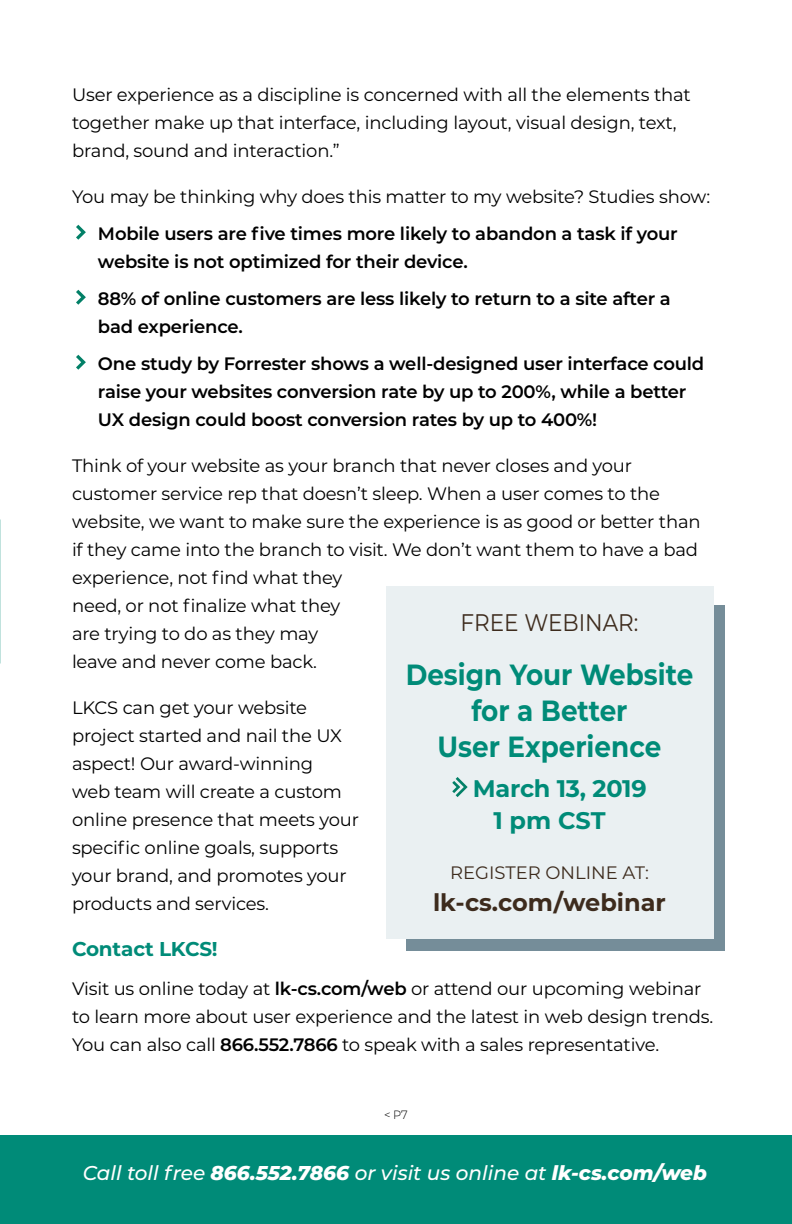
<style>
.page{position:relative;width:792px;height:1224px;background:#fff}
.page>*{position:absolute;margin:0;border:0;box-sizing:border-box;transform-origin:0 0}
.t1{font:700 29.2px/36px "Montserrat";color:#008b78;text-align:center;scale:.9 1}
.t2{font:700 24px/32px "Montserrat";letter-spacing:-.01em;color:#008b78}
.t3{font:700 24px "Montserrat";color:#3d2b1d}
.t4{font:24px "Montserrat";color:#3d2b1d;scale:.9 1}
.t5{font:italic 500 20px "Montserrat";color:#fff}
.t6{font:700 20px "Montserrat";letter-spacing:-.01em;color:#008b78}
.t7{font:18px/28px "Montserrat";letter-spacing:-.01em;color:#000}
.t8{font:600 18px/28px "Montserrat";letter-spacing:-.01em;color:#000}
.t9{font:18px "Montserrat";color:#3d2b1d}
.t10{font:300 12px "Montserrat";color:#000;scale:.95 1}
.s1{font-weight:600}
.s2{font-weight:800}
</style>
<div class="page">
<div style="left:0;top:1135px;width:792px;height:89px;background:#008b78"></div>
<svg style="left:76px;top:225px;width:10px;height:15px"></svg>
<svg style="left:76px;top:290px;width:10px;height:15px"></svg>
<svg style="left:76px;top:355px;width:10px;height:15px"></svg>
<div style="left:406px;top:605px;width:318px;height:345px;background:#758d99"></div>
<div style="left:386px;top:586px;width:327px;height:352px;background:#eaf0f2"></div>
<svg style="left:452px;top:777px;width:16px;height:20px"></svg>
<p class="t7" style="left:72px;top:80px;width:620px">User experience as a discipline is concerned with all the elements that together make up that interface, including layout, visual design, text, brand, sound and interaction.”</p>
<p class="t7" style="left:72px;top:182px;width:640px">You may be thinking why does this matter to my website? Studies show:</p>
<p class="t8" style="left:98px;top:219px;width:581px">Mobile users are five times more likely to abandon a task if your website is not optimized for their device.</p>
<p class="t8" style="left:98px;top:284px;width:574px">88% of online customers are less likely to return to a site after a bad experience.</p>
<p class="t8" style="left:98px;top:349px;width:608px">One study by Forrester shows a well-designed user interface could raise your websites conversion rate by up to 200%, while a better<br>UX design could boost conversion rates by up to 400%!</p>
<p class="t7" style="left:72px;top:451px;width:630px">Think of your website as your branch that never closes and your customer service rep that doesn’t sleep. When a user comes to the website, we want to make sure the experience is as good or better than if they came into the branch to visit. We don’t want them to have a bad experience, not find what they<br>need, or not finalize what they<br>are trying to do as they may<br>leave and never come back.</p>
<p class="t7" style="left:72px;top:693px;width:288px">LKCS can get your website project started and nail the UX aspect! Our award-winning<br>web team will create a custom online presence that meets your specific online goals, supports your brand, and promotes your products and services.</p>
<p class="t6" style="left:72px;top:934px;width:147px">Contact LKCS!</p>
<p class="t7" style="left:72px;top:974px;width:643px">Visit us online today at <span class="s1">lk-cs.com/web</span> or attend our upcoming webinar to learn more about user experience and the latest in web design trends.<br>You can also call <span class="s1">866.552.7866</span> to speak with a sales representative.</p>
<h2 class="t4" style="left:460px;top:606px;width:199px">FREE WEBINAR:</h2>
<h1 class="t1" style="left:406px;top:655px;width:321px">Design Your Website for a Better<br>User Experience</h1>
<h2 class="t2" style="left:493px;top:771px;width:155px;text-indent:-21px">March 13, 2019<br>1 pm CST</h2>
<p class="t9" style="left:450px;top:860px;width:200px">REGISTER ONLINE AT:</p>
<h2 class="t3" style="left:433px;top:885px;width:234px">lk-cs.com/webinar</h2>
<p class="t10" style="left:384px;top:1106px;width:27px">&lt; P7</p>
<p class="t5" style="left:83px;top:1159px;width:626px">Call toll free <span class="s2">866.552.7866</span> or visit us online at <span class="s2">lk-cs.com/web</span></p>
</div>
